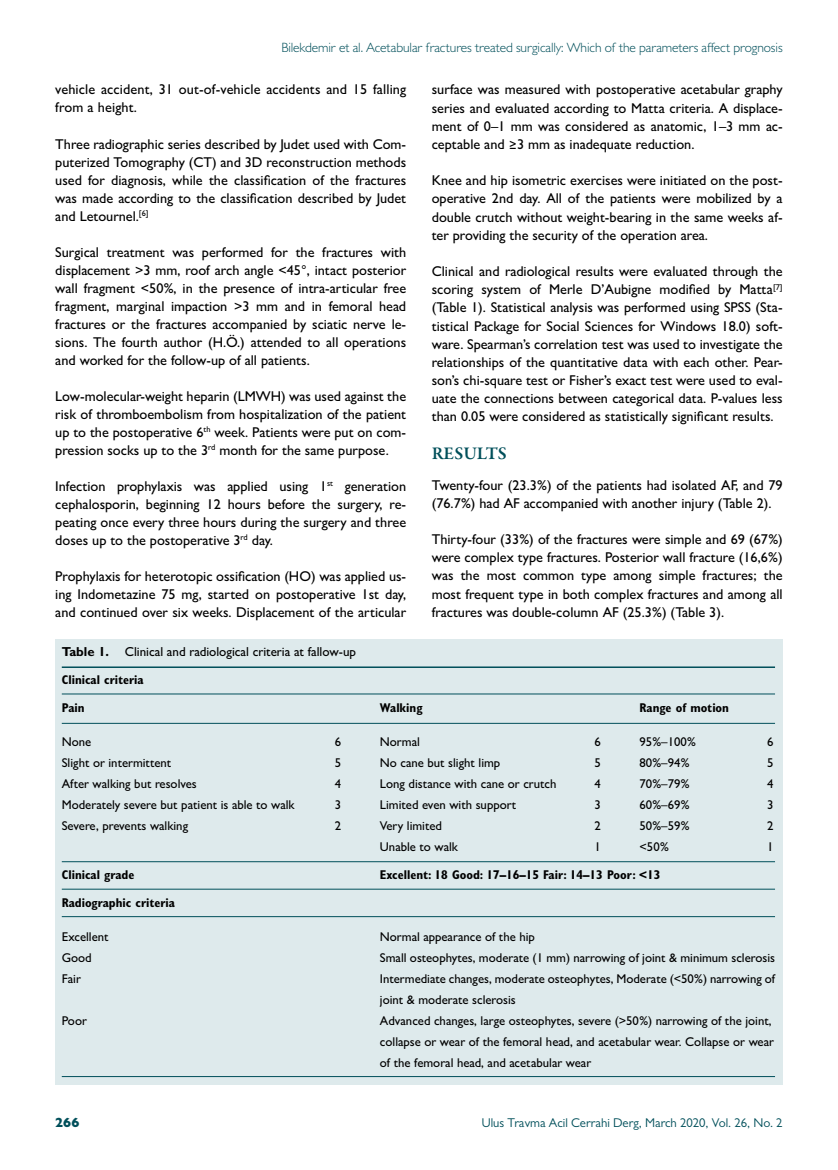
<style>
.page{position:relative;width:838px;height:1170px;background:#fff}
.page>*{position:absolute;margin:0;border:0;box-sizing:border-box;transform-origin:0 0}
.t1{font:600 18px "Garamond Premr Pro";letter-spacing:-.005em;color:#004f5a}
.t2{font:500 14.25px/18px "Gill Sans MT Pro";color:#000;text-align:justify}
.t3{font:300 13.5px "Gill Sans MT Pro";letter-spacing:-.005em;color:#004f5a}
.t4{font:800 13.5px "Gill Sans MT Pro";color:#004f5a}
.t5{font:500 13.05px "Gill Sans MT Pro";color:#000}
.t6{font:500 12.75px/21px "Gill Sans MT Pro";color:#000}
.t7{font:700 condensed 12.75px "Gill Sans MT Pro";color:#000}
.t8{font:12.75px "Gill Sans MT Pro";color:#004f5a}
.s1{font-weight:700}
</style>
<div class="page">
<div style="left:55px;top:639px;width:727px;height:446px;background:#deeaec"></div>
<hr style="left:62px;top:666px;width:713px;height:2px;background:#004f5a">
<hr style="left:62px;top:693px;width:713px;height:1px;background:#004f5a">
<hr style="left:62px;top:723px;width:713px;height:1px;background:#004f5a">
<hr style="left:62px;top:861px;width:713px;height:1px;background:#004f5a">
<hr style="left:62px;top:888px;width:713px;height:1px;background:#004f5a">
<hr style="left:62px;top:916px;width:713px;height:1px;background:#004f5a">
<hr style="left:62px;top:1076px;width:713px;height:1px;background:#004f5a">
<p class="t3" style="left:281px;top:39px;width:503px">Bilekdemir et al. Acetabular fractures treated surgically: Which of the parameters affect prognosis</p>
<p class="t2" style="left:55px;top:81px;width:352px">vehicle accident, 31 out-of-vehicle accidents and 15 falling from a height.</p>
<p class="t2" style="left:55px;top:134px;width:352px">Three radiographic series described by Judet used with Com&shy;puterized Tomography (CT) and 3D reconstruction methods used for diagnosis, while the classification of the fractures was made according to the classification described by Judet and Letournel.<sup>[6]</sup></p>
<p class="t2" style="left:55px;top:243px;width:352px">Surgical treatment was performed for the fractures with displacement &gt;3 mm, roof arch angle &lt;45°, intact posterior wall fragment &lt;50%, in the presence of intra-articular free fragment, marginal impaction &gt;3 mm and in femoral head fractures or the fractures accompanied by sciatic nerve le&shy;sions. The fourth author (H.Ö.) attended to all operations and worked for the follow-up of all patients.</p>
<p class="t2" style="left:55px;top:386px;width:352px">Low-molecular-weight heparin (LMWH) was used against the risk of thromboembolism from hospitalization of the patient up to the postoperative 6<sup>th</sup> week. Patients were put on com&shy;pression socks up to the 3<sup>rd</sup> month for the same purpose.</p>
<p class="t2" style="left:55px;top:476px;width:352px">Infection prophylaxis was applied using 1<sup>st</sup> generation cephalosporin, beginning 12 hours before the surgery, re&shy;peating once every three hours during the surgery and three doses up to the postoperative 3<sup>rd</sup> day.</p>
<p class="t2" style="left:55px;top:566px;width:352px">Prophylaxis for heterotopic ossification (HO) was applied us&shy;ing Indometazine 75 mg, started on postoperative 1st day, and continued over six weeks. Displacement of the articular</p>
<p class="t2" style="left:432px;top:80px;width:352px">surface was measured with postoperative acetabular graphy series and evaluated according to Matta criteria. A displace&shy;ment of 0–1 mm was considered as anatomic, 1–3 mm ac&shy;ceptable and ≥3 mm as inadequate reduction.</p>
<p class="t2" style="left:432px;top:171px;width:352px">Knee and hip isometric exercises were initiated on the post&shy;operative 2nd day. All of the patients were mobilized by a double crutch without weight-bearing in the same weeks af&shy;ter providing the security of the operation area.</p>
<p class="t2" style="left:432px;top:262px;width:352px">Clinical and radiological results were evaluated through the scoring system of Merle D’Aubigne modified by Matta<sup>[7] </sup>(Table 1). Statistical analysis was performed using SPSS (Sta&shy;tistical Package for Social Sciences for Windows 18.0) soft&shy;ware. Spearman’s correlation test was used to investigate the relationships of the quantitative data with each other. Pear&shy;son’s chi-square test or Fisher’s exact test were used to eval&shy;uate the connections between categorical data. P-values less than 0.05 were considered as statistically significant results.</p>
<p class="t1" style="left:432px;top:442px;width:77px">RESULTS</p>
<p class="t2" style="left:432px;top:475px;width:352px">Twenty-four (23.3%) of the patients had isolated AF, and 79 (76.7%) had AF accompanied with another injury (Table 2).</p>
<p class="t2" style="left:432px;top:530px;width:352px">Thirty-four (33%) of the fractures were simple and 69 (67%) were complex type fractures. Posterior wall fracture (16,6%) was the most common type among simple fractures; the most frequent type in both complex fractures and among all fractures was double-column AF (25.3%) (Table 3).</p>
<p class="t5" style="left:62px;top:644px;width:296px"><span class="s1">Table 1.</span> Clinical and radiological criteria at fallow-up</p>
<p class="t7" style="left:62px;top:672px;width:83px">Clinical criteria</p>
<p class="t7" style="left:62px;top:700px;width:24px">Pain</p>
<p class="t7" style="left:380px;top:700px;width:44px">Walking</p>
<p class="t7" style="left:639px;top:700px;width:91px">Range of motion</p>
<p class="t6" style="left:62px;top:731px;width:31px">None</p>
<p class="t6" style="left:335px;top:731px;width:8px">6</p>
<p class="t6" style="left:380px;top:731px;width:41px">Normal</p>
<p class="t6" style="left:594px;top:731px;width:8px">6</p>
<p class="t6" style="left:639px;top:731px;width:58px">95%–100%</p>
<p class="t6" style="left:767px;top:731px;width:8px">6</p>
<p class="t6" style="left:62px;top:752px;width:111px">Slight or intermittent</p>
<p class="t6" style="left:335px;top:752px;width:8px">5</p>
<p class="t6" style="left:380px;top:752px;width:122px">No cane but slight limp</p>
<p class="t6" style="left:594px;top:752px;width:8px">5</p>
<p class="t6" style="left:639px;top:752px;width:51px">80%–94%</p>
<p class="t6" style="left:767px;top:752px;width:8px">5</p>
<p class="t6" style="left:62px;top:773px;width:137px">After walking but resolves</p>
<p class="t6" style="left:335px;top:773px;width:8px">4</p>
<p class="t6" style="left:380px;top:773px;width:178px">Long distance with cane or crutch</p>
<p class="t6" style="left:594px;top:773px;width:8px">4</p>
<p class="t6" style="left:639px;top:773px;width:51px">70%–79%</p>
<p class="t6" style="left:767px;top:773px;width:8px">4</p>
<p class="t6" style="left:62px;top:794px;width:234px">Moderately severe but patient is able to walk</p>
<p class="t6" style="left:335px;top:794px;width:8px">3</p>
<p class="t6" style="left:380px;top:794px;width:138px">Limited even with support</p>
<p class="t6" style="left:594px;top:794px;width:8px">3</p>
<p class="t6" style="left:639px;top:794px;width:51px">60%–69%</p>
<p class="t6" style="left:767px;top:794px;width:8px">3</p>
<p class="t6" style="left:62px;top:815px;width:128px">Severe, prevents walking</p>
<p class="t6" style="left:335px;top:815px;width:8px">2</p>
<p class="t6" style="left:380px;top:815px;width:64px">Very limited</p>
<p class="t6" style="left:594px;top:815px;width:8px">2</p>
<p class="t6" style="left:639px;top:815px;width:51px">50%–59%</p>
<p class="t6" style="left:767px;top:815px;width:8px">2</p>
<p class="t6" style="left:380px;top:836px;width:80px">Unable to walk</p>
<p class="t6" style="left:594px;top:836px;width:8px">1</p>
<p class="t6" style="left:639px;top:836px;width:31px">&lt;50%</p>
<p class="t6" style="left:767px;top:836px;width:8px">1</p>
<p class="t7" style="left:62px;top:867px;width:74px">Clinical grade</p>
<p class="t7" style="left:380px;top:867px;width:282px">Excellent: 18 Good: 17–16–15 Fair: 14–13 Poor: &lt;13</p>
<p class="t7" style="left:62px;top:895px;width:115px">Radiographic criteria</p>
<p class="t6" style="left:62px;top:926px;width:48px">Excellent</p>
<p class="t6" style="left:380px;top:926px;width:157px">Normal appearance of the hip</p>
<p class="t6" style="left:62px;top:947px;width:32px">Good</p>
<p class="t6" style="left:380px;top:947px;width:396px">Small osteophytes, moderate (1 mm) narrowing of joint &amp; minimum sclerosis</p>
<p class="t6" style="left:62px;top:968px;width:21px">Fair</p>
<p class="t6" style="left:380px;top:968px;width:396px">Intermediate changes, moderate osteophytes, Moderate (&lt;50%) narrowing of joint &amp; moderate sclerosis</p>
<p class="t6" style="left:62px;top:1010px;width:27px">Poor</p>
<p class="t6" style="left:380px;top:1010px;width:396px">Advanced changes, large osteophytes, severe (&gt;50%) narrowing of the joint, collapse or wear of the femoral head, and acetabular wear. Collapse or wear of the femoral head, and acetabular wear</p>
<p class="t4" style="left:55px;top:1114px;width:26px">266</p>
<p class="t8" style="left:482px;top:1115px;width:302px">Ulus Travma Acil Cerrahi Derg, March 2020, Vol. 26, No. 2</p>
</div>
